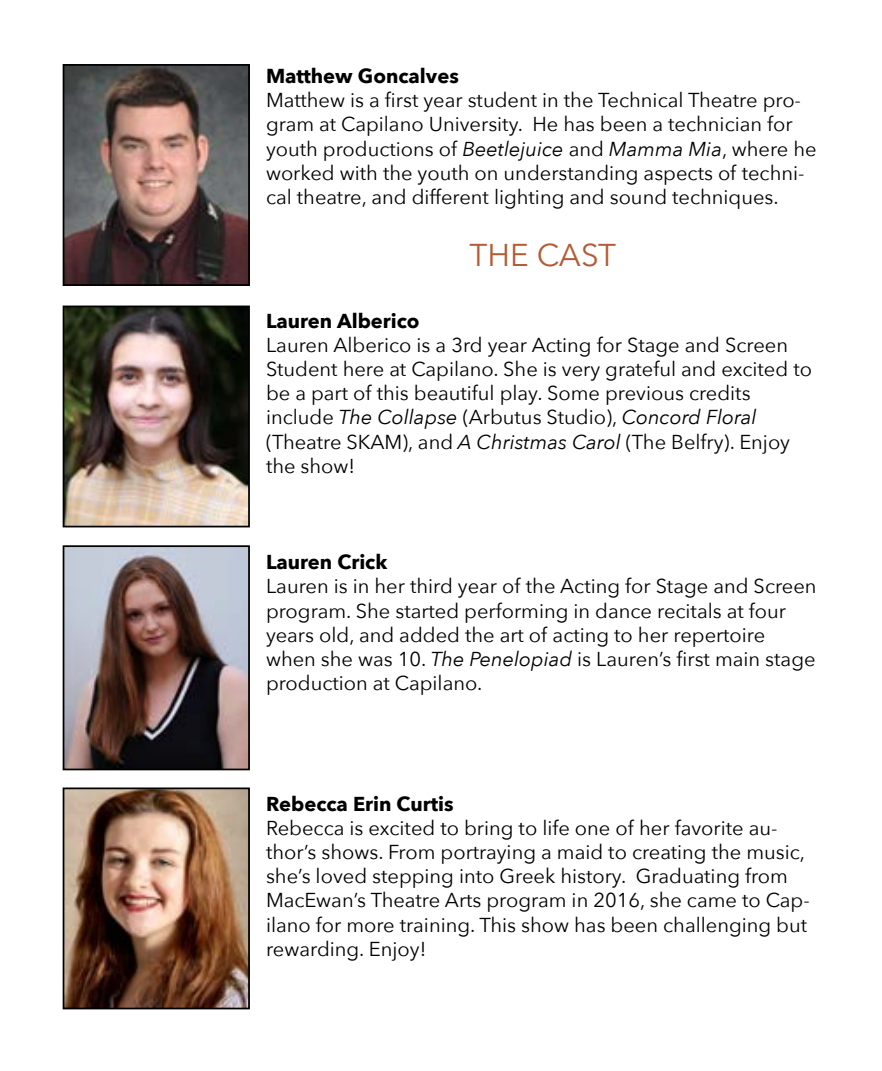
<style>
.page{position:relative;width:882px;height:1071px;background:#fff}
.page>*{position:absolute;margin:0;border:0;box-sizing:border-box;transform-origin:0 0}
.t1{font:31.5px "Avenir Next";color:#b35b34}
.t2{font:20.12px/24.2px "Avenir Next";color:#000}
.t3{font:700 20.12px "Avenir Next";color:#000}
.s1{font-style:italic}
</style>
<div class="page">
<img style="left:66px;top:67px;width:181px;height:216px">
<div style="left:63px;top:64px;width:187px;height:222px;border:2px solid #000"></div>
<img style="left:66px;top:309px;width:181px;height:215px">
<div style="left:63px;top:306px;width:187px;height:221px;border:2px solid #000"></div>
<img style="left:66px;top:548px;width:181px;height:219px">
<div style="left:63px;top:545px;width:187px;height:225px;border:2px solid #000"></div>
<img style="left:66px;top:791px;width:181px;height:215px">
<div style="left:63px;top:788px;width:187px;height:221px;border:2px solid #000"></div>
<p class="t3" style="left:266px;top:59px;width:194px">Matthew Goncalves</p>
<p class="t2" style="left:266px;top:87px;width:552px">Matthew is a first year student in the Technical Theatre pro&shy;gram at Capilano University. He has been a technician for youth productions of <span class="s1">Beetlejuice</span> and <span class="s1">Mamma Mia</span>, where he worked with the youth on understanding aspects of techni&shy;cal theatre, and different lighting and sound techniques.</p>
<h1 class="t1" style="left:470px;top:228px;width:148px">THE CAST</h1>
<p class="t3" style="left:266px;top:303px;width:155px">Lauren Alberico</p>
<p class="t2" style="left:266px;top:332px;width:548px">Lauren Alberico is a 3rd year Acting for Stage and Screen Student here at Capilano. She is very grateful and excited to be a part of this beautiful play. Some previous credits include <span class="s1">The Collapse</span> (Arbutus Studio), <span class="s1">Concord Floral </span>(Theatre SKAM), and <span class="s1">A Christmas Carol</span> (The Belfry). Enjoy the show!</p>
<p class="t3" style="left:266px;top:545px;width:123px">Lauren Crick</p>
<p class="t2" style="left:266px;top:573px;width:552px">Lauren is in her third year of the Acting for Stage and Screen program. She started performing in dance recitals at four years old, and added the art of acting to her repertoire when she was 10. <span class="s1">The Penelopiad</span> is Lauren’s first main stage production at Capilano.</p>
<p class="t3" style="left:266px;top:786px;width:189px">Rebecca Erin Curtis</p>
<p class="t2" style="left:266px;top:815px;width:545px">Rebecca is excited to bring to life one of her favorite au&shy;thor’s shows. From portraying a maid to creating the music, she’s loved stepping into Greek history. Graduating from MacEwan’s Theatre Arts program in 2016, she came to Cap&shy;ilano for more training. This show has been challenging but rewarding. Enjoy!</p>
</div>
